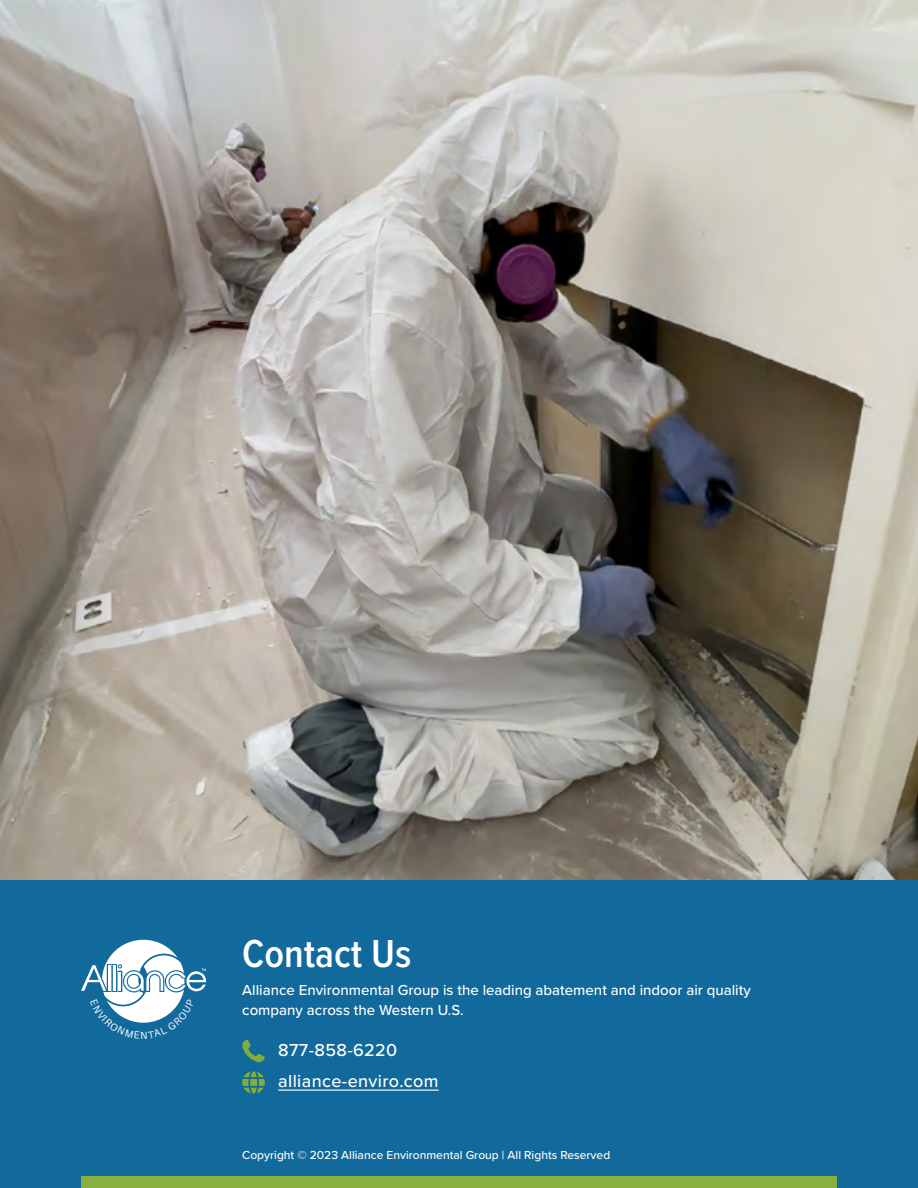
<style>
.page{position:relative;width:918px;height:1188px;background:#fff}
.page>*{position:absolute;margin:0;border:0;box-sizing:border-box;transform-origin:0 0}
.t1{font:600 40.5px "Proxima Nova Cond";color:#fff}
.t2{font:500 18px/31.5px "Proxima Nova";letter-spacing:.02em;color:#fff}
.t3{font:500 15px/19.5px "Proxima Nova";color:#fff}
.t4{font:500 12px "Proxima Nova";color:#fff}
</style>
<div class="page">
<div style="left:0;top:880px;width:918px;height:308px;background:#11699c"></div>
<img style="left:0;top:0;width:918px;height:880px">
<hr style="left:278px;top:1090px;width:161px;height:1px;background:#fff">
<svg style="left:242px;top:1040px;width:23px;height:23px"></svg>
<div style="left:81px;top:1176px;width:756px;height:12px;background:#87b040"></div>
<svg style="left:242px;top:1071px;width:23px;height:23px"></svg>
<svg style="left:81px;top:940px;width:125px;height:83px"></svg>
<h1 class="t1" style="left:242px;top:924px;width:171px">Contact Us</h1>
<p class="t3" style="left:242px;top:980px;width:510px">Alliance Environmental Group is the leading abatement and indoor air quality company across the Western U.S.</p>
<p class="t2" style="left:278px;top:1033px;width:162px">877-858-6220 alliance-enviro.com</p>
<p class="t4" style="left:242px;top:1146px;width:370px">Copyright © 2023 Alliance Environmental Group | All Rights Reserved</p>
</div>
